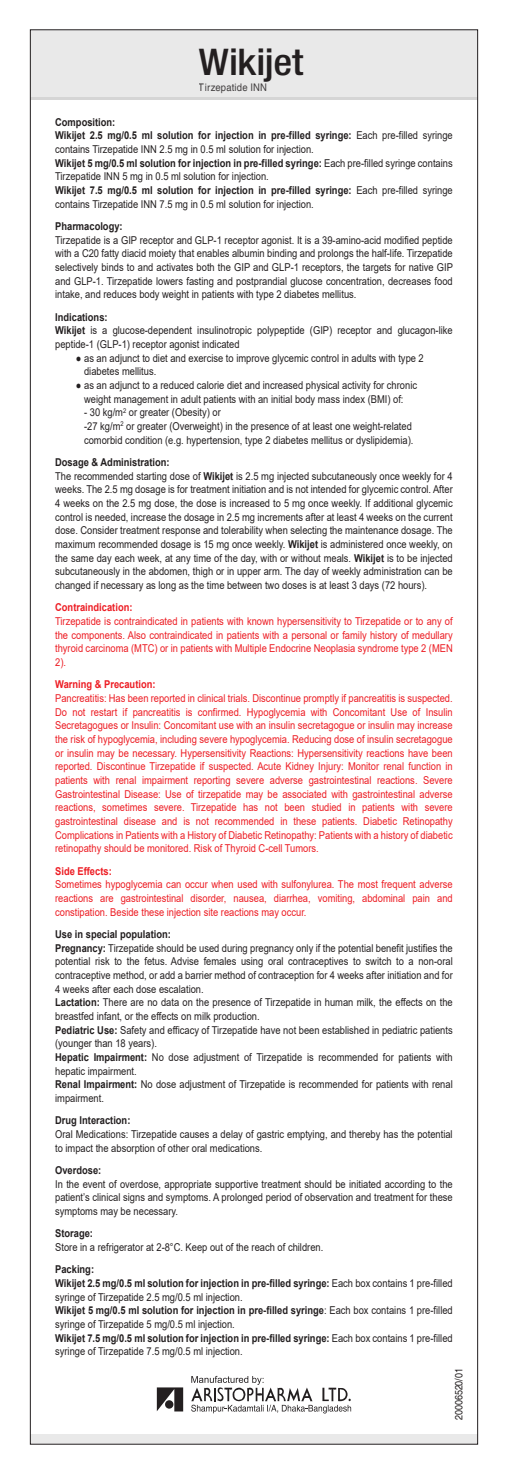
<style>
.page{position:relative;width:508px;height:1474px;background:#fff}
.page>*{position:absolute;margin:0;border:0;box-sizing:border-box;transform-origin:0 0}
.t1{font:500 condensed 36.75px "Helvetica Neue LT Com";letter-spacing:-.005em;color:#231f20;scale:1.1 1}
.t2{font:10.85px/13.7px "Arial";color:#231f20;scale:.86 1}
.t3{font:10.85px/13.7px "Arial";color:#ed1d24;text-align:justify;scale:.86 1}
.t4{font:700 10.85px "Arial";color:#ed1d24;scale:.86 1}
.t5{font:700 10.85px "Arial";color:#231f20;scale:.86 1}
.t6{font:10.5px "Helvetica";letter-spacing:.01em;color:#231f20;scale:.9 1}
.t7{font:10.5px "Helvetica";letter-spacing:.01em;color:#231f20;scale:.86 1}
.s1{font-weight:700}
</style>
<div class="page">
<div style="left:30px;top:30px;width:447px;height:69px;background:#e9e9e9"></div>
<hr style="left:30px;top:97px;width:447px;height:2px;background:#231f20">
<svg style="left:191px;top:1375px;width:159px;height:38px"></svg>
<svg style="left:157px;top:1387px;width:26px;height:24px"></svg>
<div style="left:165px;top:1400px;width:8px;height:8px;background:#231f20;border-radius:50%"></div>
<div style="left:30px;top:1434px;width:447px;height:10px;background:#e9e9e9"></div>
<h1 class="t1" style="left:199px;top:40px;width:96px">Wikijet</h1>
<p class="t6" style="left:199px;top:81px;width:77px">Tirzepatide INN</p>
<p class="t2" style="left:55px;top:115px;width:463px"><span class="s1">Composition:<br>Wikijet 2.5 mg/0.5 ml solution for injection in pre-filled syringe:</span> Each pre-filled syringe contains Tirzepatide INN 2.5 mg in 0.5 ml solution for injection.<br><span class="s1">Wikijet 5 mg/0.5 ml solution for injection in pre-filled syringe:</span> Each pre-filled syringe contains Tirzepatide INN 5 mg in 0.5 ml solution for injection.<br><span class="s1">Wikijet 7.5 mg/0.5 ml solution for injection in pre-filled syringe:</span> Each pre-filled syringe contains Tirzepatide INN 7.5 mg in 0.5 ml solution for injection.</p>
<p class="t5" style="left:55px;top:218px;width:80px">Pharmacology:</p>
<p class="t2" style="left:55px;top:233px;width:463px;text-align:justify">Tirzepatide is a GIP receptor and GLP-1 receptor agonist. It is a 39-amino-acid modified peptide with a C20 fatty diacid moiety that enables albumin binding and prolongs the half-life. Tirzepatide selectively binds to and activates both the GIP and GLP-1 receptors, the targets for native GIP and GLP-1. Tirzepatide lowers fasting and postprandial glucose concentration, decreases food intake, and reduces body weight in patients with type 2 diabetes mellitus.</p>
<p class="t2" style="left:55px;top:310px;width:463px"><span class="s1">Indications:<br>Wikijet</span> is a glucose-dependent insulinotropic polypeptide (GIP) receptor and glucagon-like peptide-1 (GLP-1) receptor agonist indicated</p>
<p class="t2" style="left:84px;top:351px;width:396px;text-indent:-8px">● as an adjunct to diet and exercise to improve glycemic control in adults with type 2 diabetes mellitus.</p>
<p class="t2" style="left:76px;top:378px;width:397px;text-align:center">● as an adjunct to a reduced calorie diet and increased physical activity for chronic weight management in adult patients with an initial body mass index (BMI) of:</p>
<p class="t2" style="left:84px;top:405px;width:384px">- 30 kg/m<sup>2</sup> or greater (Obesity) or<br>-27 kg/m<sup>2</sup> or greater (Overweight) in the presence of at least one weight-related comorbid condition (e.g. hypertension, type 2 diabetes mellitus or dyslipidemia).</p>
<p class="t2" style="left:55px;top:455px;width:463px"><span class="s1">Dosage &amp; Administration:<br></span>The recommended starting dose of <span class="s1">Wikijet</span> is 2.5 mg injected subcutaneously once weekly for 4 weeks. The 2.5 mg dosage is for treatment initiation and is not intended for glycemic control. After 4 weeks on the 2.5 mg dose, the dose is increased to 5 mg once weekly. If additional glycemic control is needed, increase the dosage in 2.5 mg increments after at least 4 weeks on the current dose. Consider treatment response and tolerability when selecting the maintenance dosage. The maximum recommended dosage is 15 mg once weekly. <span class="s1">Wikijet</span> is administered once weekly, on the same day each week, at any time of the day, with or without meals. <span class="s1">Wikijet</span> is to be injected subcutaneously in the abdomen, thigh or in upper arm. The day of weekly administration can be changed if necessary as long as the time between two doses is at least 3 days (72 hours).</p>
<p class="t4" style="left:55px;top:600px;width:91px">Contraindication:</p>
<p class="t3" style="left:55px;top:614px;width:463px">Tirzepatide is contraindicated in patients with known hypersensitivity to Tirzepatide or to any of the components. Also contraindicated in patients with a personal or family history of medullary thyroid carcinoma (MTC) or in patients with Multiple Endocrine Neoplasia syndrome type 2 (MEN 2).</p>
<p class="t4" style="left:55px;top:677px;width:118px">Warning &amp; Precaution:</p>
<p class="t3" style="left:55px;top:691px;width:463px">Pancreatitis: Has been reported in clinical trials. Discontinue promptly if pancreatitis is suspected.<br>Do not restart if pancreatitis is confirmed. Hypoglycemia with Concomitant Use of Insulin Secretagogues or Insulin: Concomitant use with an insulin secretagogue or insulin may increase the risk of hypoglycemia, including severe hypoglycemia. Reducing dose of insulin secretagogue or insulin may be necessary. Hypersensitivity Reactions: Hypersensitivity reactions have been reported. Discontinue Tirzepatide if suspected. Acute Kidney Injury: Monitor renal function in patients with renal impairment reporting severe adverse gastrointestinal reactions. Severe Gastrointestinal Disease: Use of tirzepatide may be associated with gastrointestinal adverse reactions, sometimes severe. Tirzepatide has not been studied in patients with severe gastrointestinal disease and is not recommended in these patients. Diabetic Retinopathy Complications in Patients with a History of Diabetic Retinopathy: Patients with a history of diabetic retinopathy should be monitored. Risk of Thyroid C-cell Tumors.</p>
<p class="t4" style="left:55px;top:863px;width:67px">Side Effects:</p>
<p class="t3" style="left:55px;top:877px;width:463px">Sometimes hypoglycemia can occur when used with sulfonylurea. The most frequent adverse reactions are gastrointestinal disorder, nausea, diarrhea, vomiting, abdominal pain and constipation. Beside these injection site reactions may occur.</p>
<p class="t2" style="left:55px;top:927px;width:463px"><span class="s1">Use in special population:<br>Pregnancy:</span> Tirzepatide should be used during pregnancy only if the potential benefit justifies the potential risk to the fetus. Advise females using oral contraceptives to switch to a non-oral contraceptive method, or add a barrier method of contraception for 4 weeks after initiation and for 4 weeks after each dose escalation.<br><span class="s1">Lactation:</span> There are no data on the presence of Tirzepatide in human milk, the effects on the breastfed infant, or the effects on milk production.<br><span class="s1">Pediatric Use:</span> Safety and efficacy of Tirzepatide have not been established in pediatric patients (younger than 18 years).<br><span class="s1">Hepatic Impairment:</span> No dose adjustment of Tirzepatide is recommended for patients with hepatic impairment.<br><span class="s1">Renal Impairment:</span> No dose adjustment of Tirzepatide is recommended for patients with renal impairment.</p>
<p class="t5" style="left:55px;top:1112px;width:89px">Drug Interaction:</p>
<p class="t2" style="left:55px;top:1127px;width:463px">Oral Medications: Tirzepatide causes a delay of gastric emptying, and thereby has the potential to impact the absorption of other oral medications.</p>
<p class="t5" style="left:55px;top:1162px;width:55px">Overdose:</p>
<p class="t2" style="left:55px;top:1176px;width:463px;text-align:justify">In the event of overdose, appropriate supportive treatment should be initiated according to the patient’s clinical signs and symptoms. A prolonged period of observation and treatment for these symptoms may be necessary.</p>
<p class="t5" style="left:55px;top:1225px;width:45px">Storage:</p>
<p class="t2" style="left:55px;top:1240px;width:313px">Store in a refrigerator at 2-8°C. Keep out of the reach of children.</p>
<p class="t2" style="left:55px;top:1262px;width:463px"><span class="s1">Packing:<br>Wikijet 2.5 mg/0.5 ml solution for injection in pre-filled syringe:</span> Each box contains 1 pre-filled syringe of Tirzepatide 2.5 mg/0.5 ml injection.<br><span class="s1">Wikijet 5 mg/0.5 ml solution for injection in pre-filled syringe</span>: Each box contains 1 pre-filled syringe of Tirzepatide 5 mg/0.5 ml injection.<br><span class="s1">Wikijet 7.5 mg/0.5 ml solution for injection in pre-filled syringe:</span> Each box contains 1 pre-filled syringe of Tirzepatide 7.5 mg/0.5 ml injection.</p>
<p class="t7" style="left:452px;top:1420px;width:62px;rotate:-90deg">20006520/01</p>
</div>
